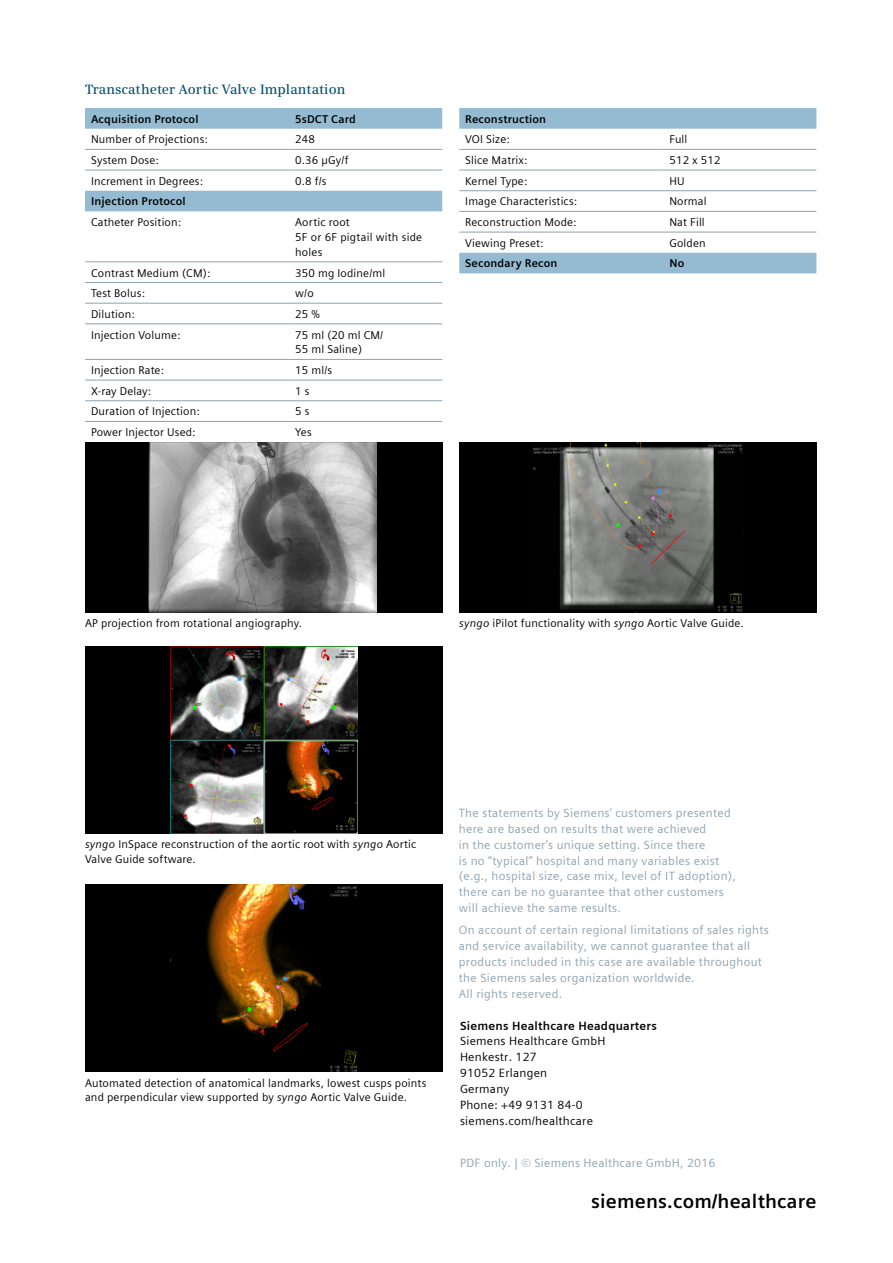
<style>
.page{position:relative;width:893px;height:1263px;background:#fff}
.page>*{position:absolute;margin:0;border:0;box-sizing:border-box;transform-origin:0 0}
.t1{font:700 19.5px "Siemens Sans";letter-spacing:.01em;color:#000}
.t2{font:600 13.5px "Siemens Serif";letter-spacing:.005em;color:#005071}
.t3{font:12px/15.9px "Siemens Sans";letter-spacing:.025em;color:#8da3b0}
.t4{font:12px/15.9px "Siemens Sans";letter-spacing:.02em;color:#000}
.t5{font:700 12px "Siemens Sans";letter-spacing:.02em;color:#000}
.t6{font:11.25px/14.9px "Siemens Sans";letter-spacing:.015em;color:#000}
.t7{font:700 11.25px "Siemens Sans";letter-spacing:.015em;color:#000}
.s1{font-style:italic}
</style>
<div class="page">
<div style="left:85px;top:884px;width:357px;height:187px;background:#000"></div>
<div style="left:459px;top:442px;width:357px;height:170px;background:#000"></div>
<div style="left:85px;top:442px;width:357px;height:170px;background:#000"></div>
<img style="left:149px;top:442px;width:227px;height:170px">
<svg style="left:459px;top:108px;width:357px;height:165px"></svg>
<hr style="left:459px;top:149px;width:204px;height:1px;background:#8da3b0">
<hr style="left:663px;top:149px;width:153px;height:1px;background:#8da3b0">
<hr style="left:459px;top:170px;width:204px;height:1px;background:#8da3b0">
<hr style="left:663px;top:170px;width:153px;height:1px;background:#8da3b0">
<hr style="left:459px;top:190px;width:204px;height:1px;background:#8da3b0">
<hr style="left:663px;top:190px;width:153px;height:1px;background:#8da3b0">
<hr style="left:459px;top:211px;width:204px;height:1px;background:#8da3b0">
<hr style="left:663px;top:211px;width:153px;height:1px;background:#8da3b0">
<hr style="left:459px;top:232px;width:204px;height:1px;background:#8da3b0">
<hr style="left:663px;top:232px;width:153px;height:1px;background:#8da3b0">
<img style="left:534px;top:442px;width:209px;height:170px">
<svg style="left:85px;top:108px;width:357px;height:103px"></svg>
<hr style="left:85px;top:149px;width:204px;height:1px;background:#8da3b0">
<hr style="left:289px;top:149px;width:153px;height:1px;background:#8da3b0">
<hr style="left:85px;top:170px;width:204px;height:1px;background:#8da3b0">
<hr style="left:289px;top:170px;width:153px;height:1px;background:#8da3b0">
<hr style="left:85px;top:262px;width:204px;height:1px;background:#8da3b0">
<hr style="left:289px;top:262px;width:153px;height:1px;background:#8da3b0">
<hr style="left:85px;top:282px;width:204px;height:1px;background:#8da3b0">
<hr style="left:289px;top:282px;width:153px;height:1px;background:#8da3b0">
<hr style="left:85px;top:303px;width:204px;height:1px;background:#8da3b0">
<hr style="left:289px;top:303px;width:153px;height:1px;background:#8da3b0">
<hr style="left:85px;top:324px;width:204px;height:1px;background:#8da3b0">
<hr style="left:289px;top:324px;width:153px;height:1px;background:#8da3b0">
<hr style="left:85px;top:359px;width:204px;height:1px;background:#8da3b0">
<hr style="left:289px;top:359px;width:153px;height:1px;background:#8da3b0">
<hr style="left:85px;top:380px;width:204px;height:1px;background:#8da3b0">
<hr style="left:289px;top:380px;width:153px;height:1px;background:#8da3b0">
<hr style="left:85px;top:400px;width:204px;height:1px;background:#8da3b0">
<hr style="left:289px;top:400px;width:153px;height:1px;background:#8da3b0">
<hr style="left:85px;top:421px;width:204px;height:1px;background:#8da3b0">
<hr style="left:289px;top:421px;width:153px;height:1px;background:#8da3b0">
<div style="left:85px;top:646px;width:357px;height:187px;background:#000"></div>
<img style="left:170px;top:646px;width:187px;height:187px">
<img style="left:170px;top:884px;width:187px;height:187px">
<p class="t2" style="left:85px;top:82px;width:262px">Transcatheter Aortic Valve Implantation</p>
<p class="t7" style="left:91px;top:112px;width:109px">Acquisition Protocol</p>
<p class="t7" style="left:295px;top:112px;width:62px">5sDCT Card</p>
<p class="t6" style="left:91px;top:132px;width:118px">Number of Projections:</p>
<p class="t6" style="left:295px;top:132px;width:21px">248</p>
<p class="t6" style="left:91px;top:153px;width:69px">System Dose:</p>
<p class="t6" style="left:295px;top:153px;width:55px">0.36 µGy/f</p>
<p class="t6" style="left:91px;top:173px;width:113px">Increment in Degrees:</p>
<p class="t6" style="left:295px;top:173px;width:33px">0.8 f/s</p>
<p class="t7" style="left:91px;top:195px;width:96px">Injection Protocol</p>
<p class="t6" style="left:91px;top:215px;width:92px">Catheter Position:</p>
<p class="t6" style="left:295px;top:215px;width:129px">Aortic root<br>5F or 6F pigtail with side holes</p>
<p class="t6" style="left:91px;top:265px;width:121px">Contrast Medium (CM):</p>
<p class="t6" style="left:295px;top:265px;width:92px">350 mg Iodine/ml</p>
<p class="t6" style="left:91px;top:286px;width:55px">Test Bolus:</p>
<p class="t6" style="left:295px;top:286px;width:20px">w/o</p>
<p class="t6" style="left:91px;top:307px;width:45px">Dilution:</p>
<p class="t6" style="left:295px;top:307px;width:26px">25 %</p>
<p class="t6" style="left:91px;top:327px;width:91px">Injection Volume:</p>
<p class="t6" style="left:295px;top:327px;width:90px">75 ml (20 ml CM/<br>55 ml Saline)</p>
<p class="t6" style="left:91px;top:363px;width:74px">Injection Rate:</p>
<p class="t6" style="left:295px;top:363px;width:39px">15 ml/s</p>
<p class="t6" style="left:91px;top:384px;width:62px">X-ray Delay:</p>
<p class="t6" style="left:295px;top:384px;width:16px">1 s</p>
<p class="t6" style="left:91px;top:404px;width:110px">Duration of Injection:</p>
<p class="t6" style="left:295px;top:404px;width:16px">5 s</p>
<p class="t6" style="left:91px;top:425px;width:106px">Power Injector Used:</p>
<p class="t6" style="left:295px;top:425px;width:18px">Yes</p>
<p class="t7" style="left:465px;top:112px;width:82px">Reconstruction</p>
<p class="t6" style="left:465px;top:132px;width:46px">VOI Size:</p>
<p class="t6" style="left:669px;top:132px;width:20px">Full</p>
<p class="t6" style="left:465px;top:153px;width:64px">Slice Matrix:</p>
<p class="t6" style="left:669px;top:153px;width:53px">512 x 512</p>
<p class="t6" style="left:465px;top:173px;width:64px">Kernel Type:</p>
<p class="t6" style="left:669px;top:173px;width:17px">HU</p>
<p class="t6" style="left:465px;top:194px;width:113px">Image Characteristics:</p>
<p class="t6" style="left:669px;top:194px;width:39px">Normal</p>
<p class="t6" style="left:465px;top:215px;width:113px">Reconstruction Mode:</p>
<p class="t6" style="left:669px;top:215px;width:37px">Nat Fill</p>
<p class="t6" style="left:465px;top:236px;width:80px">Viewing Preset:</p>
<p class="t6" style="left:669px;top:236px;width:38px">Golden</p>
<p class="t7" style="left:465px;top:257px;width:94px">Secondary Recon</p>
<p class="t7" style="left:669px;top:257px;width:16px">No</p>
<p class="t6" style="left:85px;top:616px;width:218px">AP projection from rotational angiography.</p>
<p class="t6" style="left:459px;top:616px;width:286px"><span class="s1">syngo</span> iPilot functionality with <span class="s1">syngo</span> Aortic Valve Guide.</p>
<p class="t6" style="left:85px;top:837px;width:333px"><span class="s1">syngo</span> InSpace reconstruction of the aortic root with <span class="s1">syngo</span> Aortic<br>Valve Guide software.</p>
<p class="t6" style="left:85px;top:1075px;width:343px">Automated detection of anatomical landmarks, lowest cusps points and perpendicular view supported by <span class="s1">syngo</span> Aortic Valve Guide.</p>
<p class="t3" style="left:459px;top:805px;width:279px">The statements by Siemens’ customers presented here are based on results that were achieved<br>in the customer’s unique setting. Since there<br>is no “typical” hospital and many variables exist (e.g., hospital size, case mix, level of IT adoption), there can be no guarantee that other customers will achieve the same results.</p>
<p class="t3" style="left:459px;top:922px;width:312px">On account of certain regional limitations of sales rights and service availability, we cannot guarantee that all products included in this case are available throughout the Siemens sales organization worldwide.<br>All rights reserved.</p>
<p class="t5" style="left:460px;top:1018px;width:198px">Siemens Healthcare Headquarters</p>
<p class="t4" style="left:460px;top:1033px;width:147px">Siemens Healthcare GmbH<br>Henkestr. 127<br>91052 Erlangen<br>Germany<br>Phone: +49 9131 84-0 siemens.com/healthcare</p>
<p class="t3" style="left:460px;top:1155px;width:257px">PDF only. | © Siemens Healthcare GmbH, 2016</p>
<h1 class="t1" style="left:591px;top:1190px;width:227px">siemens.com/healthcare</h1>
</div>
